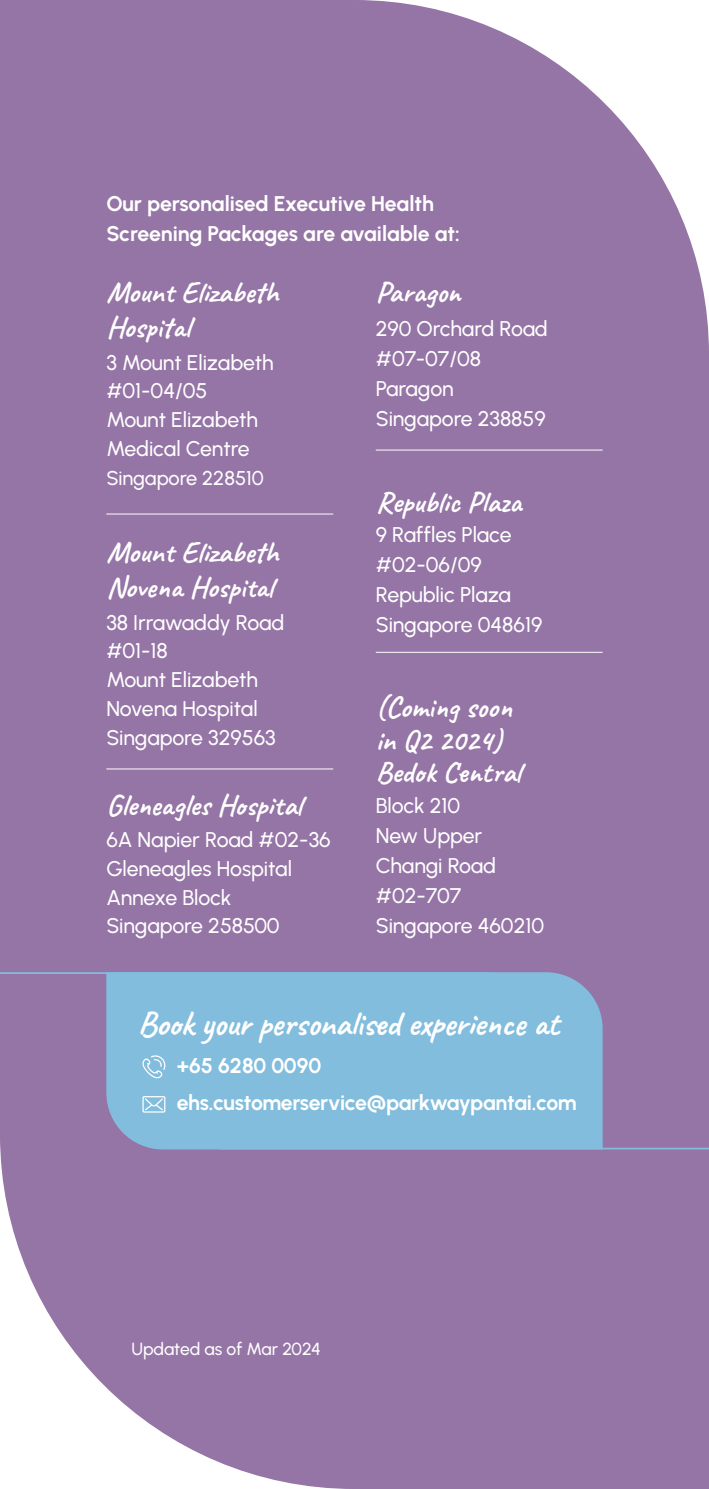
<style>
.page{position:relative;width:709px;height:1489px;background:#fff}
.page>*{position:absolute;margin:0;border:0;box-sizing:border-box;transform-origin:0 0}
.t1{font:700 35px "Caveat";letter-spacing:-.01em;color:#fff}
.t2{font:700 30px/35px "Caveat";color:#fff}
.t3{font:500 21.25px/28.8px "Urbanist";letter-spacing:-.005em;color:#fff}
.t4{font:700 21.25px/30px "Urbanist";letter-spacing:-.01em;color:#fff}
.t5{font:500 20px "Urbanist";color:#fff}
.t6{font:500 17.5px "Urbanist";letter-spacing:-.005em;color:#fff}
</style>
<div class="page">
<div style="left:0;top:0;width:709px;height:1488px;background:#9574a6"></div>
<hr style="left:106px;top:513px;width:227px;height:1px;background:#fff">
<hr style="left:106px;top:768px;width:227px;height:1px;background:#fff">
<hr style="left:376px;top:449px;width:226px;height:1px;background:#fff">
<hr style="left:376px;top:652px;width:226px;height:1px;background:#fff">
<div style="left:106px;top:972px;width:496px;height:177px;background:#82bddd"></div>
<svg style="left:141px;top:1054px;width:25px;height:25px"></svg>
<hr style="left:0;top:972px;width:489px;height:1px;background:#82bddd">
<hr style="left:220px;top:1147px;width:489px;height:2px;background:#82bddd">
<svg style="left:142px;top:1095px;width:24px;height:18px"></svg>
<p class="t4" style="left:106px;top:188px;width:355px">Our personalised Executive Health<br>Screening Packages are available at:</p>
<h2 class="t2" style="left:106px;top:275px;width:174px">Mount Elizabeth<br>Hospital</h2>
<p class="t3" style="left:106px;top:347px;width:169px">3 Mount Elizabeth #01-04/05<br>Mount Elizabeth<br>Medical Centre</p>
<p class="t5" style="left:106px;top:464px;width:159px">Singapore 228510</p>
<h2 class="t2" style="left:376px;top:275px;width:86px">Paragon</h2>
<p class="t3" style="left:376px;top:313px;width:173px;line-height:30px">290 Orchard Road #07-07/08<br>Paragon<br>Singapore 238859</p>
<h2 class="t2" style="left:376px;top:484px;width:148px">Republic Plaza</h2>
<p class="t3" style="left:376px;top:518px;width:168px;line-height:30px">9 Raffles Place #02-06/09<br>Republic Plaza<br>Singapore 048619</p>
<h2 class="t2" style="left:106px;top:535px;width:174px">Mount Elizabeth<br>Novena Hospital</h2>
<p class="t3" style="left:106px;top:607px;width:179px">38 Irrawaddy Road #01-18<br>Mount Elizabeth<br>Novena Hospital<br>Singapore 329563</p>
<h2 class="t2" style="left:376px;top:691px;width:147px;line-height:32.5px">(Coming soon in Q2 2024)<br>Bedok Central</h2>
<p class="t3" style="left:376px;top:789px;width:170px;line-height:30px">Block 210<br>New Upper<br>Changi Road #02-707<br>Singapore 460210</p>
<h2 class="t2" style="left:106px;top:787px;width:197px">Gleneagles Hospital</h2>
<p class="t3" style="left:106px;top:824px;width:226px">6A Napier Road #02-36<br>Gleneagles Hospital<br>Annexe Block<br>Singapore 258500</p>
<h1 class="t1" style="left:138px;top:1001px;width:422px">Book your personalised experience at</h1>
<p class="t4" style="left:177px;top:1046px;width:401px;line-height:37.5px">+65 6280 0090 ehs.customerservice@parkwaypantai.com</p>
<p class="t6" style="left:131px;top:1337px;width:191px">Updated as of Mar 2024</p>
</div>
